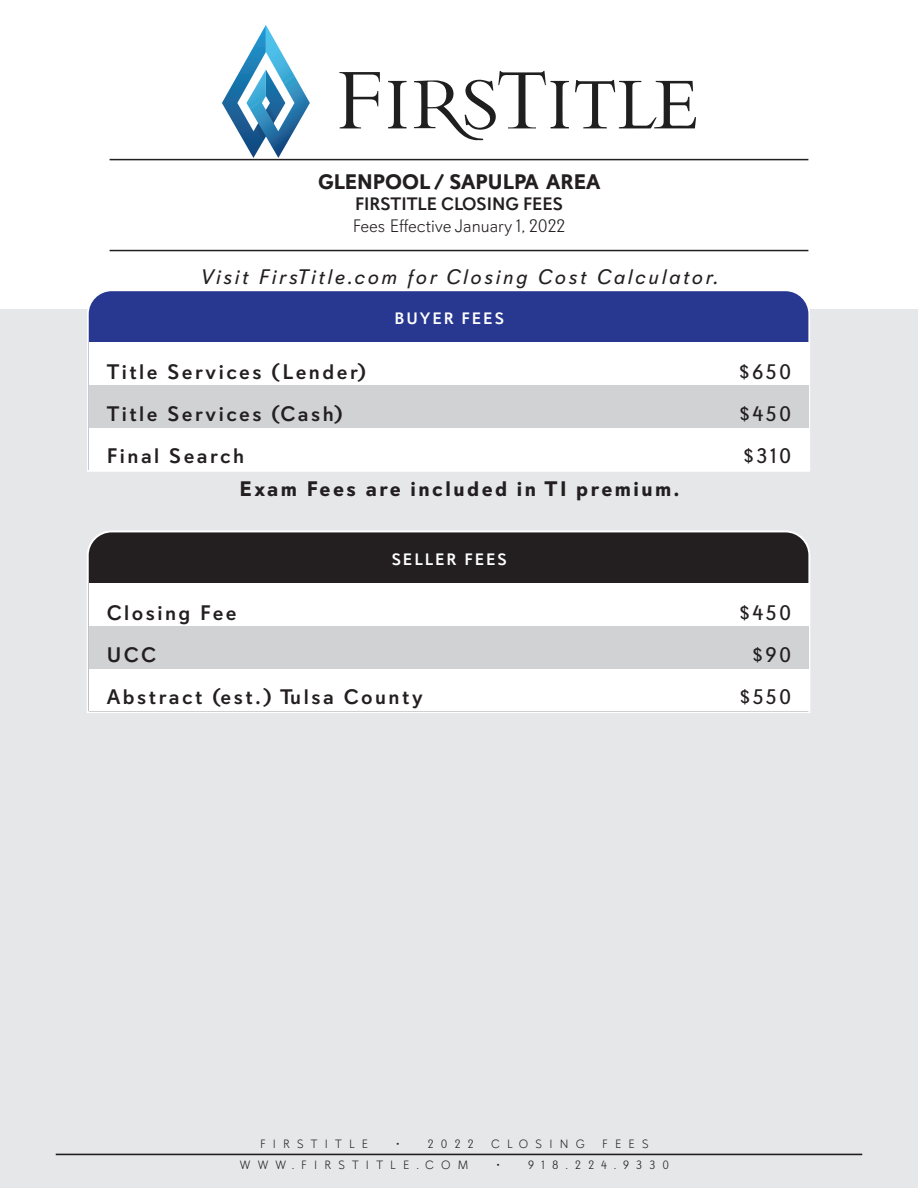
<style>
.page{position:relative;width:918px;height:1188px;background:#e6e7e9}
.page>*{position:absolute;margin:0;border:0;box-sizing:border-box;transform-origin:0 0}
.t1{font:500 21px/42px "Davis Sans";letter-spacing:.12em;color:#231f20}
.t2{font:italic 21px "Davis Sans";letter-spacing:.12em;color:#231f20}
.t3{font:700 21px "Davis Sans";letter-spacing:.12em;color:#231f20}
.t4{font:21px/42px "Davis Sans";letter-spacing:.12em;color:#231f20;text-align:justify}
.t5{font:700 21px "Davis Sans";color:#231f20}
.t6{font:300 18px "Davis Sans";color:#231f20}
.t7{font:500 18px "Davis Sans";color:#231f20}
.t8{font:500 16.5px "Davis Sans";letter-spacing:.12em;color:#fff}
.t9{font:300 12px "Davis Sans";letter-spacing:.605em;color:#231f20}
</style>
<div class="page">
<div style="left:0;top:0;width:918px;height:309px;background:#fff"></div>
<svg style="left:222px;top:25px;width:88px;height:133px"></svg>
<svg style="left:339px;top:72px;width:41px;height:56px"></svg>
<svg style="left:575px;top:80px;width:121px;height:48px"></svg>
<svg style="left:388px;top:81px;width:19px;height:47px"></svg>
<svg style="left:414px;top:71px;width:155px;height:69px"></svg>
<hr style="left:110px;top:159px;width:698px;height:1px;background:#231f20">
<hr style="left:110px;top:250px;width:698px;height:1px;background:#231f20">
<hr style="left:56px;top:1154px;width:806px;height:1px;background:#231f20">
<svg style="left:87px;top:291px;width:723px;height:181px;background:#354496"></svg>
<div style="left:89px;top:342px;width:719px;height:43px;background:#fff"></div>
<div style="left:89px;top:427px;width:719px;height:43px;background:#fff"></div>
<div style="left:89px;top:385px;width:719px;height:43px;background:#d1d2d4"></div>
<svg style="left:87px;top:530px;width:723px;height:183px;background:#3b3838"></svg>
<div style="left:89px;top:584px;width:719px;height:42px;background:#fff"></div>
<div style="left:89px;top:668px;width:719px;height:43px;background:#fff"></div>
<div style="left:89px;top:626px;width:719px;height:43px;background:#d1d2d4"></div>
<p class="t5" style="left:318px;top:169px;width:284px">GLENPOOL / SAPULPA AREA</p>
<p class="t7" style="left:355px;top:194px;width:209px">FIRSTITLE CLOSING FEES</p>
<p class="t6" style="left:353px;top:216px;width:214px">Fees Effective January 1, 2022</p>
<p class="t2" style="left:201px;top:265px;width:519px">Visit FirsTitle.com for Closing Cost Calculator.</p>
<p class="t8" style="left:394px;top:308px;width:111px">BUYER FEES</p>
<p class="t1" style="left:107px;top:351px;width:261px">Title Services (Lender)<br>Title Services (Cash)<br>Final Search</p>
<p class="t4" style="left:739px;top:351px;width:54px">$650 $450 $310</p>
<p class="t3" style="left:240px;top:476px;width:441px">Exam Fees are included in TI premium.</p>
<p class="t8" style="left:392px;top:550px;width:117px">SELLER FEES</p>
<p class="t1" style="left:107px;top:593px;width:317px">Closing Fee<br>UCC<br>Abstract (est.) Tulsa County</p>
<p class="t4" style="left:739px;top:593px;width:53px;text-align:right">$450 $90 $550</p>
<p class="t9" style="left:260px;top:1137px;width:110px">FIRSTITLE</p>
<p class="t9" style="left:396px;top:1137px;width:79px">• 2022</p>
<p class="t9" style="left:491px;top:1137px;width:95px">CLOSING</p>
<p class="t9" style="left:602px;top:1137px;width:48px">FEES</p>
<p class="t9" style="left:240px;top:1158px;width:230px">WWW.FIRSTITLE.COM</p>
<p class="t9" style="left:496px;top:1158px;width:174px">• 918.224.9330</p>
</div>
